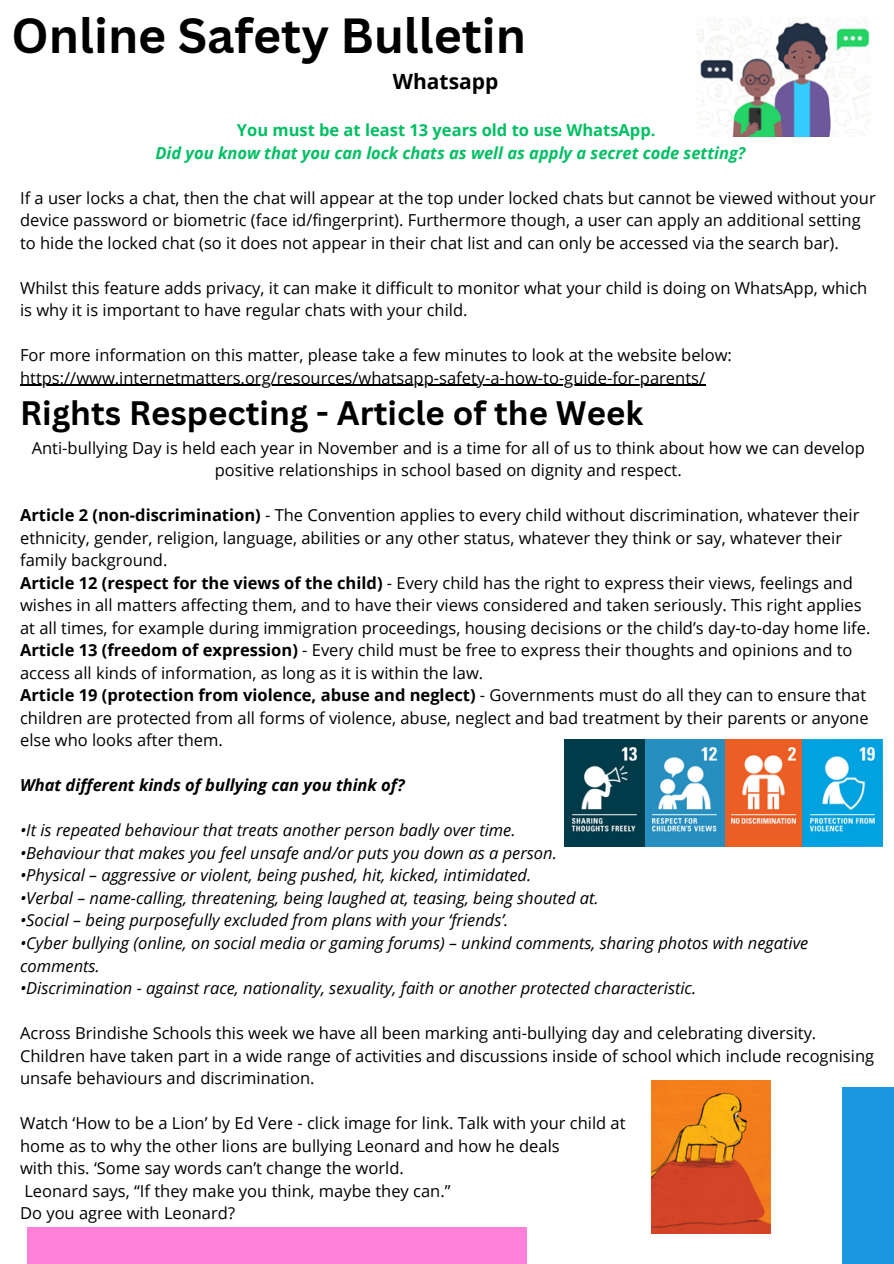
<style>
.page{position:relative;width:894px;height:1264px;background:#fff}
.page>*{position:absolute;margin:0;border:0;box-sizing:border-box;transform-origin:0 0}
.t1{font:700 48px "Canva Sans";color:#000}
.t2{font:700 33px "Canva Sans";color:#000}
.t3{font:700 21px "Open Sans";color:#000}
.t4{font:16.5px/22.5px "Open Sans";color:#000}
.t5{font:italic 16.5px/22.5px "Open Sans";color:#000}
.t6{font:italic 700 16.5px/22.5px "Open Sans";color:#00bf63;text-align:center}
.t7{font:italic 700 16.5px "Open Sans";color:#000}
.s1{font-style:normal}
.s2{font-weight:700}
</style>
<div class="page">
<div style="left:27px;top:1227px;width:499px;height:36px;background:#ff80d9"></div>
<div style="left:841px;top:1087px;width:52px;height:176px;background:#1b97df"></div>
<img style="left:696px;top:17px;width:175px;height:120px">
<img style="left:651px;top:1080px;width:119px;height:153px">
<img style="left:564px;top:739px;width:237px;height:107px">
<img style="left:801px;top:739px;width:80px;height:107px">
<hr style="left:20px;top:385px;width:685px;height:1px;background:#000">
<p class="t1" style="left:12px;top:2px;width:516px">Online Safety Bulletin</p>
<p class="t3" style="left:392px;top:66px;width:107px">Whatsapp</p>
<p class="t6" style="left:155px;top:118px;width:591px"><span class="s1">You must be at least 13 years old to use WhatsApp.<br></span>Did you know that you can lock chats as well as apply a secret code setting?</p>
<p class="t4" style="left:20px;top:186px;width:857px">If a user locks a chat, then the chat will appear at the top under locked chats but cannot be viewed without your device password or biometric (face id/fingerprint). Furthermore though, a user can apply an additional setting to hide the locked chat (so it does not appear in their chat list and can only be accessed via the search bar).</p>
<p class="t4" style="left:20px;top:276px;width:848px">Whilst this feature adds privacy, it can make it difficult to monitor what your child is doing on WhatsApp, which is why it is important to have regular chats with your child.</p>
<p class="t4" style="left:20px;top:343px;width:713px">For more information on this matter, please take a few minutes to look at the website below:</p>
<p class="t4" style="left:20px;top:366px;width:686px">https://www.internetmatters.org/resources/whatsapp-safety-a-how-to-guide-for-parents/</p>
<p class="t2" style="left:20px;top:389px;width:624px">Rights Respecting - Article of the Week</p>
<p class="t4" style="left:32px;top:436px;width:834px;text-align:center">Anti-bullying Day is held each year in November and is a time for all of us to think about how we can develop positive relationships in school based on dignity and respect.</p>
<h3 class="t4" style="left:20px;top:503px;width:840px"><span class="s2">Article 2 (non-discrimination)</span> - The Convention applies to every child without discrimination, whatever their ethnicity, gender, religion, language, abilities or any other status, whatever they think or say, whatever their family background.</h3>
<h4 class="t4" style="left:20px;top:571px;width:851px"><span class="s2">Article 12 (respect for the views of the child)</span> - Every child has the right to express their views, feelings and wishes in all matters affecting them, and to have their views considered and taken seriously. This right applies at all times, for example during immigration proceedings, housing decisions or the child’s day-to-day home life.</h4>
<p class="t4" style="left:20px;top:638px;width:833px"><span class="s2">Article 13 (freedom of expression)</span> - Every child must be free to express their thoughts and opinions and to access all kinds of information, as long as it is within the law.</p>
<p class="t4" style="left:20px;top:683px;width:849px"><span class="s2">Article 19 (protection from violence, abuse and neglect)</span> - Governments must do all they can to ensure that children are protected from all forms of violence, abuse, neglect and bad treatment by their parents or anyone else who looks after them.</p>
<p class="t7" style="left:20px;top:773px;width:386px">What different kinds of bullying can you think of?</p>
<p class="t5" style="left:20px;top:818px;width:497px">•It is repeated behaviour that treats another person badly over time.</p>
<p class="t5" style="left:20px;top:841px;width:538px">•Behaviour that makes you feel unsafe and/or puts you down as a person.</p>
<p class="t5" style="left:20px;top:863px;width:512px">•Physical – aggressive or violent, being pushed, hit, kicked, intimidated.</p>
<h2 class="t5" style="left:20px;top:886px;width:580px">•Verbal – name-calling, threatening, being laughed at, teasing, being shouted at.</h2>
<p class="t5" style="left:20px;top:908px;width:489px">•Social – being purposefully excluded from plans with your ‘friends’.</p>
<p class="t5" style="left:20px;top:931px;width:789px">•Cyber bullying (online, on social media or gaming forums) – unkind comments, sharing photos with negative comments.</p>
<p class="t5" style="left:20px;top:976px;width:677px">•Discrimination - against race, nationality, sexuality, faith or another protected characteristic.</p>
<p class="t4" style="left:20px;top:1021px;width:855px">Across Brindishe Schools this week we have all been marking anti-bullying day and celebrating diversity.<br>Children have taken part in a wide range of activities and discussions inside of school which include recognising unsafe behaviours and discrimination.</p>
<p class="t4" style="left:20px;top:1111px;width:607px">Watch ‘How to be a Lion’ by Ed Vere - click image for link. Talk with your child at</p>
<h4 class="t4" style="left:20px;top:1133px;width:541px">home as to why the other lions are bullying Leonard and how he deals</h4>
<p class="t4" style="left:20px;top:1156px;width:385px">with this. ‘Some say words can’t change the world.</p>
<p class="t4" style="left:24px;top:1178px;width:427px">Leonard says, “If they make you think, maybe they can.”</p>
<p class="t4" style="left:20px;top:1201px;width:216px">Do you agree with Leonard?</p>
</div>
